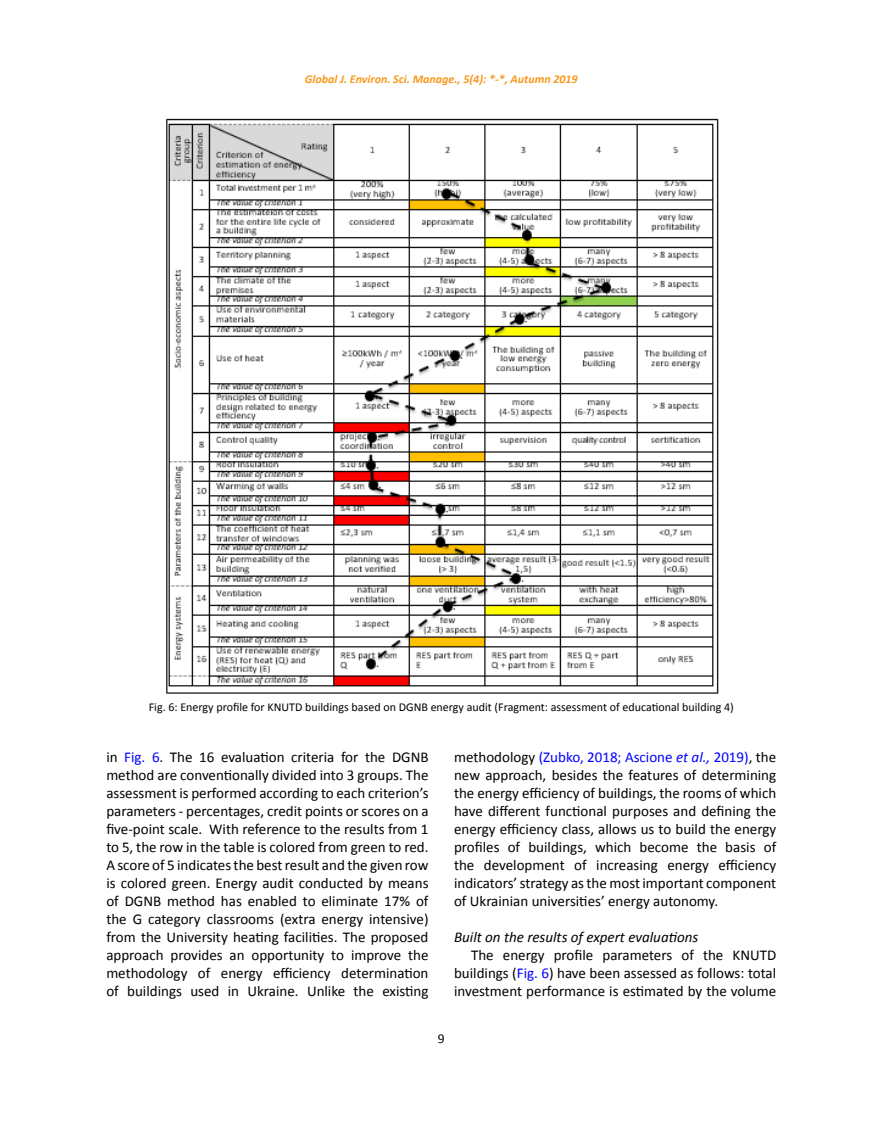
<style>
.page{position:relative;width:872px;height:1127px;background:#fff}
.page>*{position:absolute;margin:0;border:0;box-sizing:border-box;transform-origin:0 0}
.t1{font:15px/18px "Calibri";color:#000;text-align:justify}
.t2{font:italic 15px "Calibri";color:#000}
.t3{font:14.55px "Calibri";color:#000}
.t4{font:13.5px "Calibri";color:#000}
.t5{font:12px "Calibri";color:#000}
.t6{font:italic 700 12px "Calibri";color:#f8991d}
.s1{color:#00f}
.s2{font-style:italic;color:#00f}
</style>
<div class="page">
<img style="left:166px;top:118px;width:553px;height:576px">
<p class="t6" style="left:305px;top:71px;width:274px">Global J. Environ. Sci. Manage., 5(4): *-*, Autumn 2019</p>
<p class="t5" style="left:149px;top:700px;width:586px">Fig. 6: Energy profile for KNUTD buildings based on DGNB energy audit (Fragment: assessment of educational building 4)</p>
<p class="t3" style="left:231px;top:700px;width:419px">Fig. 6: Energy profile for KNUTD buildings based on DGNB energy audit</p>
<p class="t1" style="left:106px;top:748px;width:324px">in <span class="s1">Fig. 6</span>. The 16 evaluation criteria for the DGNB method are conventionally divided into 3 groups. The assessment is performed according to each criterion’s parameters - percentages, credit points or scores on a five-point scale. With reference to the results from 1 to 5, the row in the table is colored from green to red.<br>A score of 5 indicates the best result and the given row is colored green. Energy audit conducted by means of DGNB method has enabled to eliminate 17% of the G category classrooms (extra energy intensive) from the University heating facilities. The proposed approach provides an opportunity to improve the methodology of energy efficiency determination of buildings used in Ukraine. Unlike the existing</p>
<p class="t1" style="left:454px;top:748px;width:324px">methodology <span class="s1">(Zubko, 2018; Ascione</span> <span class="s2">et al.,</span> <span class="s1">2019)</span>, the new approach, besides the features of determining the energy efficiency of buildings, the rooms of which have different functional purposes and defining the energy efficiency class, allows us to build the energy profiles of buildings, which become the basis of the development of increasing energy efficiency indicators’ strategy as the most important component of Ukrainian universities’ energy autonomy.</p>
<p class="t2" style="left:454px;top:927px;width:246px">Built on the results of expert evaluations</p>
<p class="t1" style="left:454px;top:946px;width:324px;text-indent:17px">The energy profile parameters of the KNUTD buildings (<span class="s1">Fig. 6</span>) have been assessed as follows: total investment performance is estimated by the volume</p>
<p class="t4" style="left:438px;top:1030px;width:8px">9</p>
</div>
